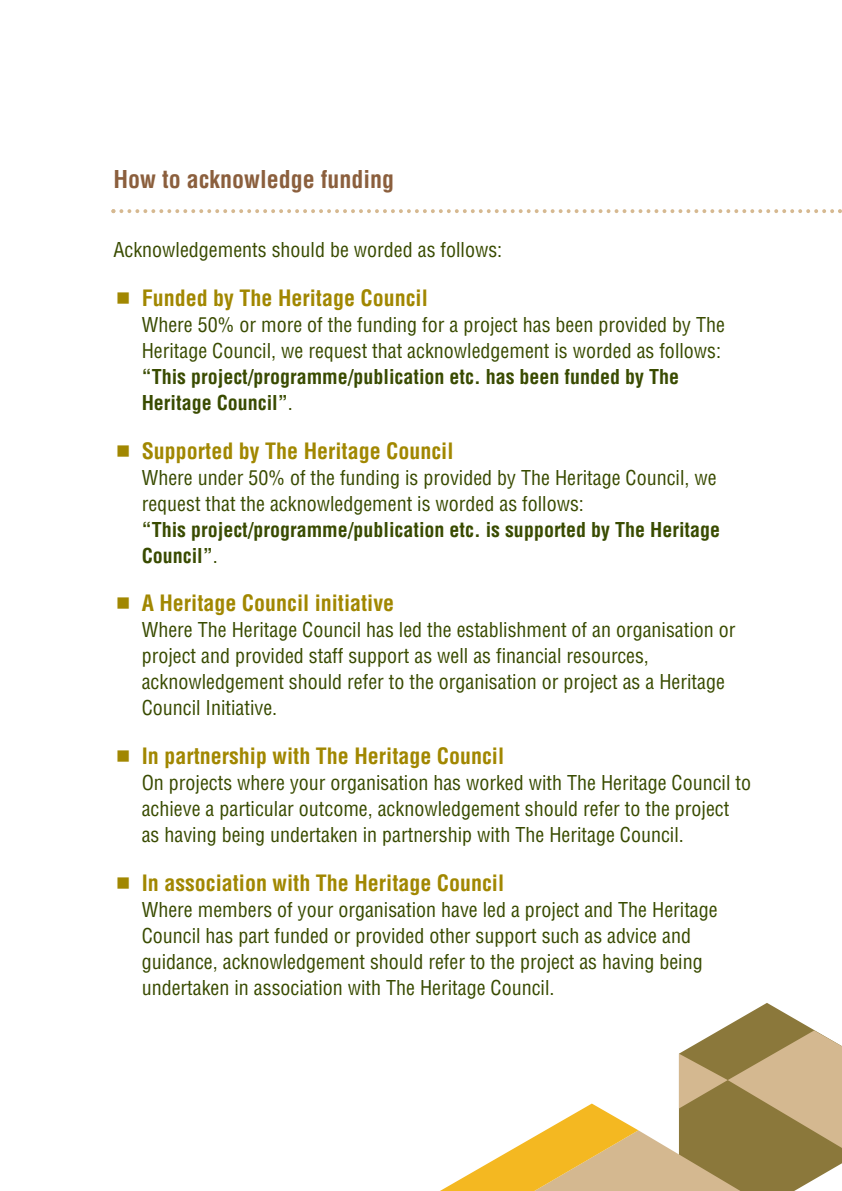
<style>
.page{position:relative;width:842px;height:1191px;background:#fff}
.page>*{position:absolute;margin:0;border:0;box-sizing:border-box;transform-origin:0 0}
.t1{font:700 condensed 24px "Helvetica";color:#8b5f3d}
.t2{font:700 condensed 22px "Helvetica";color:#a18701}
.t3{font:condensed 20px/26px "Helvetica";color:#394b00}
.t4{font:700 condensed 20px/26px "Helvetica";color:#394b00}
.s1{font-weight:400}
</style>
<div class="page">
<svg style="left:440px;top:1003px;width:402px;height:188px"></svg>
<svg style="left:111px;top:209px;width:731px;height:4px"></svg>
<p class="t1" style="left:113px;top:166px;width:282px">How to acknowledge funding</p>
<p class="t3" style="left:113px;top:237px;width:390px">Acknowledgements should be worded as follows:</p>
<p class="t2" style="left:142px;top:285px;width:287px">Funded by The Heritage Council</p>
<p class="t3" style="left:142px;top:312px;width:585px">Where 50% or more of the funding for a project has been provided by The<br>Heritage Council, we request that acknowledgement is worded as follows:</p>
<p class="t4" style="left:142px;top:364px;width:539px">“This project/programme/publication etc. has been funded by The<br>Heritage Council”<span class="s1">.</span></p>
<p class="t2" style="left:142px;top:438px;width:313px">Supported by The Heritage Council</p>
<p class="t3" style="left:142px;top:465px;width:576px">Where under 50% of the funding is provided by The Heritage Council, we request that the acknowledgement is worded as follows:</p>
<p class="t4" style="left:142px;top:517px;width:580px">“This project/programme/publication etc. is supported by The Heritage<br>Council”<span class="s1">.</span></p>
<p class="t2" style="left:142px;top:591px;width:254px">A Heritage Council initiative</p>
<p class="t3" style="left:142px;top:617px;width:595px">Where The Heritage Council has led the establishment of an organisation or project and provided staff support as well as financial resources, acknowledgement should refer to the organisation or project as a Heritage Council Initiative.</p>
<p class="t2" style="left:142px;top:743px;width:364px">In partnership with The Heritage Council</p>
<p class="t3" style="left:142px;top:770px;width:611px">On projects where your organisation has worked with The Heritage Council to achieve a particular outcome, acknowledgement should refer to the project as having being undertaken in partnership with The Heritage Council.</p>
<p class="t2" style="left:142px;top:870px;width:364px">In association with The Heritage Council</p>
<p class="t3" style="left:142px;top:897px;width:577px">Where members of your organisation have led a project and The Heritage Council has part funded or provided other support such as advice and guidance, acknowledgement should refer to the project as having being undertaken in association with The Heritage Council.</p>
</div>
